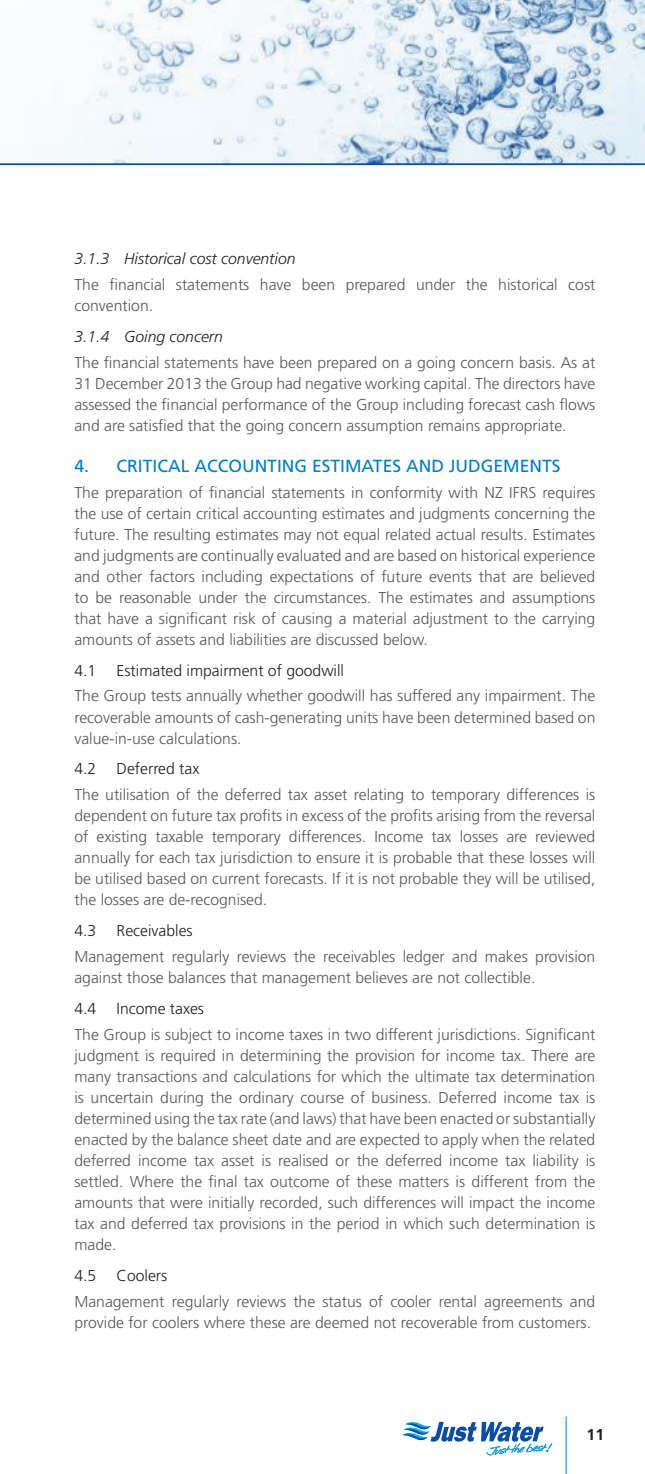
<style>
.page{position:relative;width:645px;height:1474px;background:#fff}
.page>*{position:absolute;margin:0;border:0;box-sizing:border-box;transform-origin:0 0}
.t1{font:17.5px "Frutiger";color:#007ec5}
.t2{font:300 15.75px/21px "Frutiger";color:#57585a;text-align:justify}
.t3{font:300 15.75px "Frutiger";color:#231f20}
.t4{font:italic 300 15.75px "Frutiger";color:#231f20}
.t5{font:700 15.75px "Frutiger";color:#231f20}
</style>
<div class="page">
<img style="left:82px;top:0;width:563px;height:163px">
<svg style="left:402px;top:1421px;width:150px;height:34px"></svg>
<hr style="left:0;top:163px;width:645px;height:2px;background:#0d4da1">
<hr style="left:566px;top:1416px;width:1px;height:57px;background:#0089cf">
<p class="t4" style="left:74px;top:252px;width:223px">3.1.3 Historical cost convention</p>
<p class="t2" style="left:74px;top:275px;width:522px">The financial statements have been prepared under the historical cost convention.</p>
<p class="t4" style="left:74px;top:330px;width:150px">3.1.4 Going concern</p>
<p class="t2" style="left:74px;top:353px;width:522px">The financial statements have been prepared on a going concern basis. As at 31 December 2013 the Group had negative working capital. The directors have assessed the financial performance of the Group including forecast cash flows and are satisfied that the going concern assumption remains appropriate.</p>
<p class="t1" style="left:74px;top:457px;width:488px">4. CRITICAL ACCOUNTING ESTIMATES AND JUDGEMENTS</p>
<p class="t2" style="left:74px;top:482px;width:522px">The preparation of financial statements in conformity with NZ IFRS requires the use of certain critical accounting estimates and judgments concerning the future. The resulting estimates may not equal related actual results. Estimates and judgments are continually evaluated and are based on historical experience and other factors including expectations of future events that are believed to be reasonable under the circumstances. The estimates and assumptions that have a significant risk of causing a material adjustment to the carrying amounts of assets and liabilities are discussed below.</p>
<p class="t3" style="left:74px;top:663px;width:23px">4.1</p>
<p class="t3" style="left:117px;top:663px;width:229px">Estimated impairment of goodwill</p>
<p class="t2" style="left:74px;top:686px;width:522px">The Group tests annually whether goodwill has suffered any impairment. The recoverable amounts of cash-generating units have been determined based on value-in-use calculations.</p>
<p class="t3" style="left:74px;top:762px;width:23px">4.2</p>
<p class="t3" style="left:117px;top:762px;width:84px">Deferred tax</p>
<p class="t2" style="left:74px;top:785px;width:522px">The utilisation of the deferred tax asset relating to temporary differences is dependent on future tax profits in excess of the profits arising from the reversal of existing taxable temporary differences. Income tax losses are reviewed annually for each tax jurisdiction to ensure it is probable that these losses will be utilised based on current forecasts. If it is not probable they will be utilised, the losses are de-recognised.</p>
<p class="t3" style="left:74px;top:924px;width:23px">4.3</p>
<p class="t3" style="left:117px;top:924px;width:78px">Receivables</p>
<p class="t2" style="left:74px;top:947px;width:522px">Management regularly reviews the receivables ledger and makes provision against those balances that management believes are not collectible.</p>
<p class="t3" style="left:74px;top:1002px;width:23px">4.4</p>
<p class="t3" style="left:117px;top:1002px;width:89px">Income taxes</p>
<p class="t2" style="left:74px;top:1025px;width:522px">The Group is subject to income taxes in two different jurisdictions. Significant judgment is required in determining the provision for income tax. There are many transactions and calculations for which the ultimate tax determination is uncertain during the ordinary course of business. Deferred income tax is determined using the tax rate (and laws) that have been enacted or substantially enacted by the balance sheet date and are expected to apply when the related deferred income tax asset is realised or the deferred income tax liability is settled. Where the final tax outcome of these matters is different from the amounts that were initially recorded, such differences will impact the income tax and deferred tax provisions in the period in which such determination is made.</p>
<p class="t3" style="left:74px;top:1268px;width:23px">4.5</p>
<p class="t3" style="left:117px;top:1268px;width:52px">Coolers</p>
<p class="t2" style="left:74px;top:1292px;width:522px">Management regularly reviews the status of cooler rental agreements and provide for coolers where these are deemed not recoverable from customers.</p>
<p class="t5" style="left:587px;top:1427px;width:19px">11</p>
</div>
